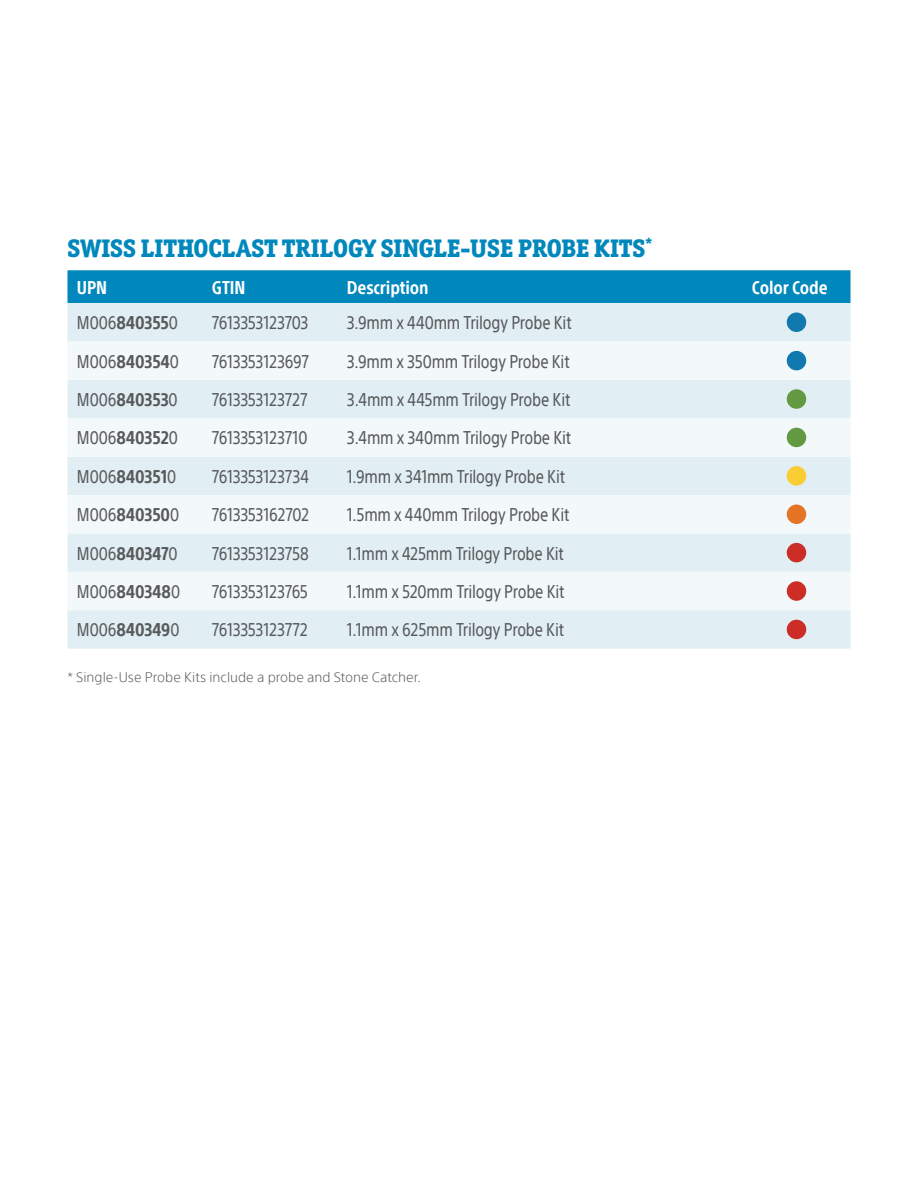
<style>
.page{position:relative;width:918px;height:1188px;background:#fff}
.page>*{position:absolute;margin:0;border:0;box-sizing:border-box;transform-origin:0 0}
.t1{font:800 25.5px "Officina Ser ITC Std";letter-spacing:-.01em;color:#0087bc}
.t2{font:condensed 18px "SST";letter-spacing:-.015em;color:#58595b}
.t3{font:700 condensed 18px "SST";letter-spacing:.005em;color:#58595b}
.t4{font:700 condensed 18px "SST";letter-spacing:-.01em;color:#fff}
.t5{font:300 13.5px "SST";color:#58595b}
.s1{font-weight:400}
</style>
<div class="page">
<div style="left:68px;top:270px;width:782px;height:33px;background:#0087bc"></div>
<div style="left:68px;top:303px;width:782px;height:346px;background:#e1eff4"></div>
<svg style="left:68px;top:341px;width:782px;height:269px;fill:#f3f9fa"></svg>
<div style="left:787px;top:312px;width:19px;height:20px;background:#1179ad;border-radius:50%"></div>
<div style="left:787px;top:351px;width:19px;height:19px;background:#1179ad;border-radius:50%"></div>
<div style="left:787px;top:389px;width:19px;height:20px;background:#629941;border-radius:50%"></div>
<div style="left:787px;top:428px;width:19px;height:19px;background:#629941;border-radius:50%"></div>
<div style="left:787px;top:466px;width:19px;height:20px;background:#facd34;border-radius:50%"></div>
<div style="left:787px;top:504px;width:19px;height:20px;background:#e57525;border-radius:50%"></div>
<div style="left:787px;top:543px;width:19px;height:19px;background:#cc2e27;border-radius:50%"></div>
<div style="left:787px;top:581px;width:19px;height:20px;background:#cc2e27;border-radius:50%"></div>
<div style="left:787px;top:620px;width:19px;height:19px;background:#cc2e27;border-radius:50%"></div>
<h1 class="t1" style="left:68px;top:232px;width:587px">SWISS LITHOCLAST TRILOGY SINGLE-USE PROBE KITS<sup>*</sup></h1>
<p class="t4" style="left:77px;top:277px;width:32px">UPN</p>
<p class="t4" style="left:212px;top:277px;width:35px">GTIN</p>
<p class="t4" style="left:347px;top:277px;width:83px">Description</p>
<p class="t4" style="left:752px;top:277px;width:77px">Color Code</p>
<p class="t3" style="left:77px;top:312px;width:102px"><span class="s1">M006</span>840355<span class="s1">0</span></p>
<p class="t2" style="left:212px;top:312px;width:98px">7613353123703</p>
<p class="t2" style="left:347px;top:312px;width:226px">3.9mm x 440mm Trilogy Probe Kit</p>
<p class="t3" style="left:77px;top:350px;width:103px"><span class="s1">M006</span>840354<span class="s1">0</span></p>
<p class="t2" style="left:212px;top:351px;width:98px">7613353123697</p>
<p class="t2" style="left:347px;top:351px;width:224px">3.9mm x 350mm Trilogy Probe Kit</p>
<p class="t3" style="left:77px;top:389px;width:102px"><span class="s1">M006</span>840353<span class="s1">0</span></p>
<p class="t2" style="left:212px;top:389px;width:97px">7613353123727</p>
<p class="t2" style="left:347px;top:389px;width:225px">3.4mm x 445mm Trilogy Probe Kit</p>
<p class="t3" style="left:77px;top:427px;width:102px"><span class="s1">M006</span>840352<span class="s1">0</span></p>
<p class="t2" style="left:212px;top:427px;width:97px">7613353123710</p>
<p class="t2" style="left:347px;top:427px;width:226px">3.4mm x 340mm Trilogy Probe Kit</p>
<p class="t3" style="left:77px;top:466px;width:101px"><span class="s1">M006</span>840351<span class="s1">0</span></p>
<p class="t2" style="left:212px;top:466px;width:99px">7613353123734</p>
<p class="t2" style="left:347px;top:466px;width:219px">1.9mm x 341mm Trilogy Probe Kit</p>
<p class="t3" style="left:77px;top:504px;width:104px"><span class="s1">M006</span>840350<span class="s1">0</span></p>
<p class="t2" style="left:212px;top:504px;width:99px">7613353162702</p>
<p class="t2" style="left:347px;top:504px;width:224px">1.5mm x 440mm Trilogy Probe Kit</p>
<p class="t3" style="left:77px;top:542px;width:102px"><span class="s1">M006</span>840347<span class="s1">0</span></p>
<p class="t2" style="left:212px;top:543px;width:98px">7613353123758</p>
<p class="t2" style="left:347px;top:543px;width:218px">1.1mm x 425mm Trilogy Probe Kit</p>
<p class="t3" style="left:77px;top:581px;width:105px"><span class="s1">M006</span>840348<span class="s1">0</span></p>
<p class="t2" style="left:212px;top:581px;width:98px">7613353123765</p>
<p class="t2" style="left:347px;top:581px;width:219px">1.1mm x 520mm Trilogy Probe Kit</p>
<p class="t3" style="left:77px;top:619px;width:104px"><span class="s1">M006</span>840349<span class="s1">0</span></p>
<p class="t2" style="left:212px;top:619px;width:97px">7613353123772</p>
<p class="t2" style="left:347px;top:619px;width:219px">1.1mm x 625mm Trilogy Probe Kit</p>
<p class="t5" style="left:68px;top:670px;width:355px">* Single-Use Probe Kits include a probe and Stone Catcher.</p>
</div>
